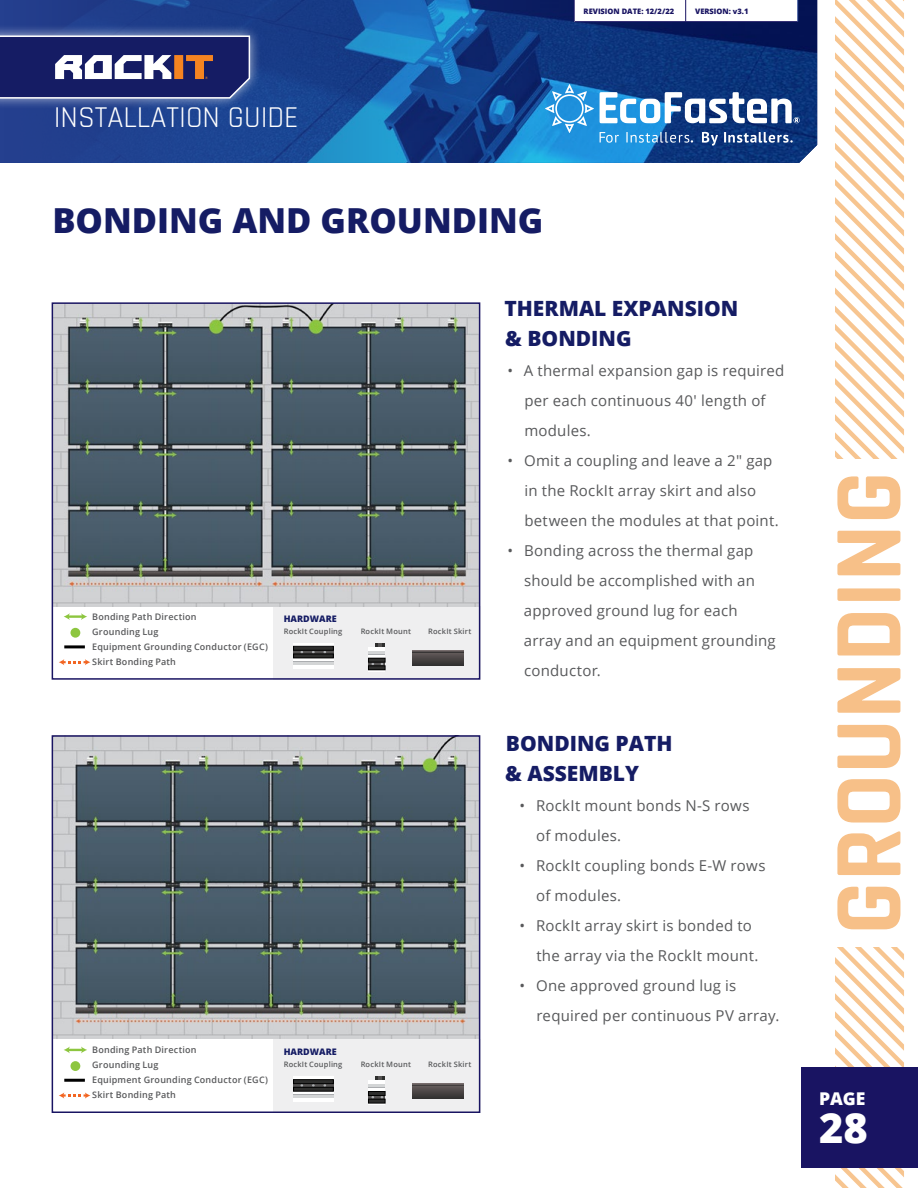
<style>
.page{position:relative;width:918px;height:1188px;background:#fff}
.page>*{position:absolute;margin:0;border:0;box-sizing:border-box;transform-origin:0 0}
.t1{font:700 97.95px "Rajdhani";color:#f7c088}
.t2{font:800 41.55px "Open Sans";color:#fff}
.t3{font:800 34.5px "Open Sans";color:#151c64}
.t4{font:30px "Rajdhani";color:#fff}
.t5{font:800 21px/30px "Open Sans";color:#151c64}
.t6{font:800 17.55px "Open Sans";color:#fff}
.t7{font:15px/30px "Open Sans";letter-spacing:.015em;color:#58595b}
.t8{font:600 9px/15px "Open Sans";letter-spacing:.025em;color:#58595b}
.t9{font:800 9px "Open Sans";color:#151c64}
.t10{font:600 7.5px "Open Sans";letter-spacing:.025em;color:#58595b}
.t11{font:800 7.5px "Open Sans";color:#191462}
</style>
<div class="page">
<svg style="left:0;top:0;width:817px;height:163px;background:#164790"></svg>
<div style="left:574px;top:0;width:224px;height:22px;background:#fff"></div>
<hr style="left:575px;top:21px;width:223px;height:1px;background:#191462">
<svg style="left:797px;top:0;width:1px;height:22px"></svg>
<svg style="left:685px;top:0;width:1px;height:22px"></svg>
<svg style="left:574px;top:0;width:1px;height:22px"></svg>
<div style="left:0;top:25px;width:261px;height:84px;background:#fff;opacity:.75"></div>
<svg style="left:0;top:35px;width:251px;height:64px;background:#45477d"></svg>
<svg style="left:600px;top:132px;width:193px;height:14px;background:#4376b0"></svg>
<svg style="left:545px;top:84px;width:49px;height:49px;background:#45a1de"></svg>
<svg style="left:600px;top:92px;width:200px;height:31px"></svg>
<svg style="left:835px;top:0;width:69px;height:1188px"></svg>
<div style="left:815px;top:459px;width:103px;height:488px;background:#fff"></div>
<div style="left:801px;top:1067px;width:117px;height:101px;background:#191462"></div>
<div style="left:273px;top:606px;width:207px;height:74px;background:#efeff0"></div>
<div style="left:273px;top:1039px;width:207px;height:74px;background:#efeff0"></div>
<img style="left:55px;top:305px;width:422px;height:301px">
<div style="left:52px;top:302px;width:428px;height:378px;border:2px solid #191462"></div>
<img style="left:55px;top:738px;width:422px;height:301px">
<div style="left:52px;top:735px;width:428px;height:378px;border:2px solid #191462"></div>
<svg style="left:293px;top:643px;width:40px;height:26px"></svg>
<div style="left:293px;top:646px;width:40px;height:12px;background:#2e2e2d"></div>
<hr style="left:293px;top:661px;width:40px;height:4px;background:#d3d5d6">
<svg style="left:293px;top:651px;width:41px;height:3px"></svg>
<hr style="left:293px;top:661px;width:40px;height:1px;background:#abadb0">
<div style="left:293px;top:654px;width:41px;height:4px;border:1px solid #000"></div>
<div style="left:293px;top:646px;width:41px;height:5px;border:1px solid #000"></div>
<svg style="left:293px;top:1076px;width:40px;height:26px"></svg>
<div style="left:293px;top:1080px;width:40px;height:11px;background:#2e2e2d"></div>
<hr style="left:293px;top:1095px;width:40px;height:3px;background:#d3d5d6">
<hr style="left:293px;top:1084px;width:41px;height:3px;background:#545252">
<hr style="left:293px;top:1095px;width:40px;height:1px;background:#abadb0">
<div style="left:293px;top:1087px;width:41px;height:4px;border:1px solid #000"></div>
<div style="left:293px;top:1079px;width:41px;height:5px;border:1px solid #000"></div>
<svg style="left:64px;top:613px;width:23px;height:7px"></svg>
<svg style="left:64px;top:1047px;width:23px;height:6px"></svg>
<div style="left:71px;top:628px;width:9px;height:10px;background:#8dc63f;border-radius:50%"></div>
<div style="left:71px;top:1061px;width:9px;height:10px;background:#8dc63f;border-radius:50%"></div>
<svg style="left:59px;top:659px;width:31px;height:6px"></svg>
<svg style="left:59px;top:1092px;width:31px;height:7px"></svg>
<hr style="left:64px;top:645px;width:21px;height:3px;background:#000">
<hr style="left:64px;top:1079px;width:21px;height:3px;background:#000">
<div style="left:375px;top:643px;width:10px;height:16px;background:#2e2e2d"></div>
<hr style="left:378px;top:643px;width:4px;height:16px;background:#545252">
<svg style="left:368px;top:647px;width:17px;height:25px"></svg>
<hr style="left:368px;top:651px;width:17px;height:4px;background:#d3d5d6">
<svg style="left:368px;top:662px;width:17px;height:4px"></svg>
<svg style="left:368px;top:654px;width:17px;height:1px"></svg>
<div style="left:368px;top:658px;width:17px;height:4px;border:1px solid #000"></div>
<div style="left:368px;top:666px;width:17px;height:4px;border:1px solid #000"></div>
<svg style="left:375px;top:1076px;width:10px;height:5px"></svg>
<svg style="left:378px;top:1076px;width:4px;height:5px"></svg>
<svg style="left:368px;top:1081px;width:17px;height:24px"></svg>
<svg style="left:368px;top:1092px;width:17px;height:11px"></svg>
<hr style="left:368px;top:1084px;width:17px;height:4px;background:#d3d5d6">
<svg style="left:368px;top:1096px;width:17px;height:2px"></svg>
<svg style="left:368px;top:1087px;width:17px;height:1px"></svg>
<div style="left:368px;top:1091px;width:17px;height:5px;border:1px solid #000"></div>
<div style="left:368px;top:1099px;width:17px;height:4px;border:1px solid #000"></div>
<svg style="left:412px;top:652px;width:51px;height:13px"></svg>
<svg style="left:412px;top:650px;width:51px;height:2px"></svg>
<svg style="left:412px;top:1086px;width:51px;height:13px"></svg>
<svg style="left:412px;top:1084px;width:51px;height:2px"></svg>
<p class="t11" style="left:584px;top:5px;width:92px">REVISION DATE: 12/2/22</p>
<p class="t11" style="left:695px;top:5px;width:55px">VERSION: v3.1</p>
<h3 class="t4" style="left:54px;top:100px;width:247px">INSTALLATION GUIDE</h3>
<h3 class="t3" style="left:52px;top:194px;width:493px">BONDING AND GROUNDING</h3>
<p class="t8" style="left:92px;top:609px;width:177px">Bonding Path Direction<br>Grounding Lug<br>Equipment Grounding Conductor (EGC)<br>Skirt Bonding Path</p>
<p class="t9" style="left:284px;top:612px;width:55px">HARDWARE</p>
<p class="t10" style="left:284px;top:626px;width:60px">RockIt Coupling</p>
<p class="t10" style="left:361px;top:626px;width:52px">RockIt Mount</p>
<p class="t10" style="left:428px;top:626px;width:45px">RockIt Skirt</p>
<p class="t8" style="left:92px;top:1042px;width:177px">Bonding Path Direction<br>Grounding Lug<br>Equipment Grounding Conductor (EGC)<br>Skirt Bonding Path</p>
<p class="t9" style="left:284px;top:1045px;width:55px">HARDWARE</p>
<p class="t10" style="left:284px;top:1060px;width:60px">RockIt Coupling</p>
<p class="t10" style="left:361px;top:1060px;width:52px">RockIt Mount</p>
<p class="t10" style="left:428px;top:1060px;width:45px">RockIt Skirt</p>
<h3 class="t5" style="left:504px;top:292px;width:235px">THERMAL EXPANSION &amp; BONDING</h3>
<p class="t7" style="left:524px;top:355px;width:262px;text-indent:-17px">• A thermal expansion gap is required per each continuous 40' length of modules.</p>
<p class="t7" style="left:524px;top:445px;width:256px;text-indent:-17px">• Omit a coupling and leave a 2" gap in the RockIt array skirt and also between the modules at that point.</p>
<p class="t7" style="left:524px;top:535px;width:253px;text-indent:-16px">• Bonding across the thermal gap should be accomplished with an approved ground lug for each array and an equipment grounding conductor.</p>
<h3 class="t5" style="left:505px;top:728px;width:169px">BONDING PATH &amp; ASSEMBLY</h3>
<p class="t7" style="left:536px;top:790px;width:215px;text-indent:-17px">• RockIt mount bonds N-S rows of modules.</p>
<p class="t7" style="left:536px;top:850px;width:231px;text-indent:-17px">• RockIt coupling bonds E-W rows of modules.</p>
<p class="t7" style="left:536px;top:910px;width:224px;text-indent:-17px">• RockIt array skirt is bonded to the array via the RockIt mount.</p>
<p class="t7" style="left:536px;top:970px;width:245px;text-indent:-17px">• One approved ground lug is required per continuous PV array.</p>
<h1 class="t1" style="left:809px;top:935px;width:465px;rotate:-90deg">GROUNDING</h1>
<p class="t6" style="left:819px;top:1086px;width:48px">PAGE</p>
<h2 class="t2" style="left:819px;top:1097px;width:50px">28</h2>
</div>
